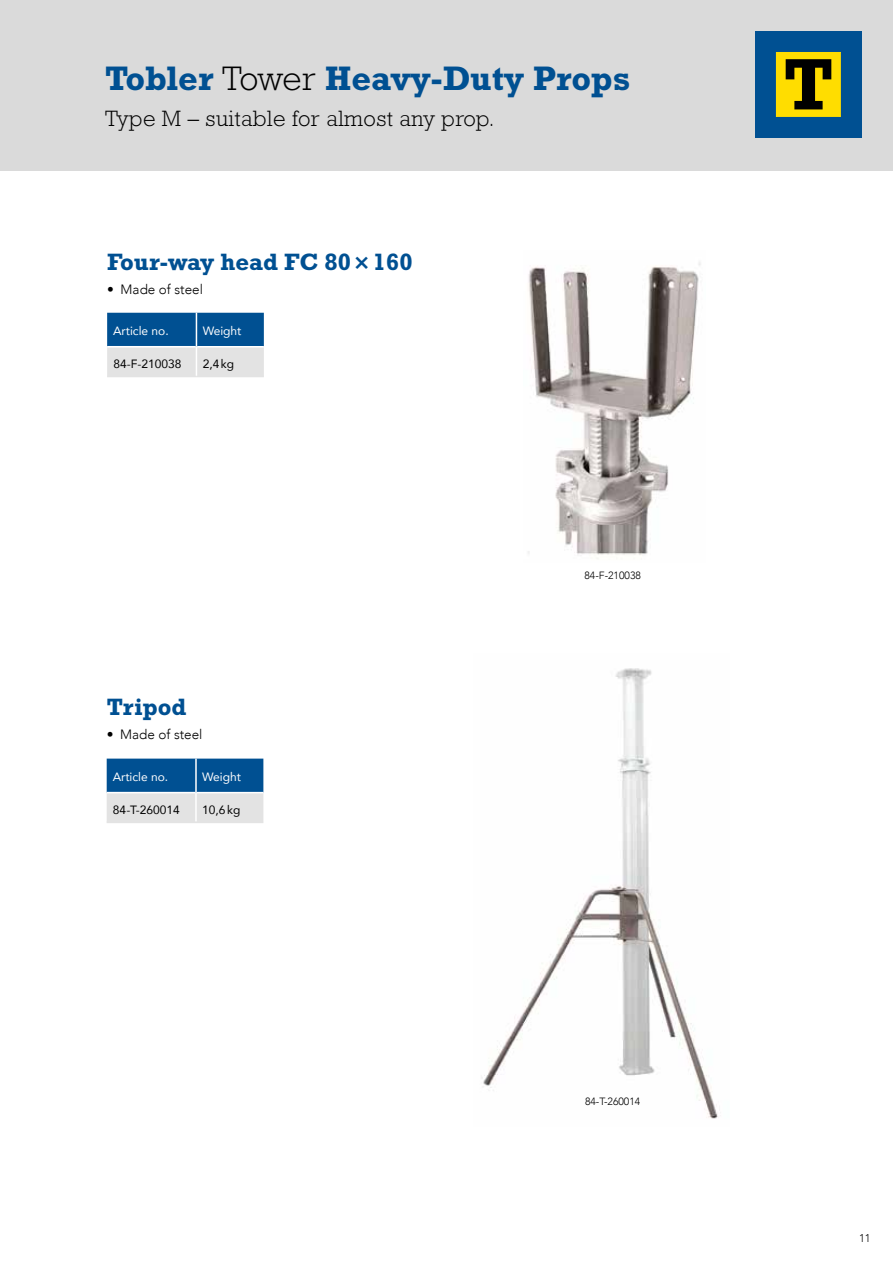
<style>
.page{position:relative;width:893px;height:1263px;background:#fff}
.page>*{position:absolute;margin:0;border:0;box-sizing:border-box;transform-origin:0 0}
.t1{font:700 34.5px "Rockwell Std";color:#005092}
.t2{font:700 24px "Rockwell Std";color:#005092}
.t3{font:300 22.5px "Rockwell Std";letter-spacing:.02em;color:#000}
.t4{font:300 13.5px "Avenir";color:#000}
.t5{font:12px "Avenir";color:#000}
.t6{font:12px "Avenir";color:#fff}
.t7{font:300 11.25px "Avenir";color:#000}
.t8{font:300 10.5px "Avenir";color:#000}
.s1{font-weight:300;color:#000}
.s2{font-family:"Avenir";font-weight:800}
</style>
<div class="page">
<div style="left:0;top:0;width:893px;height:170px;background:#dadada"></div>
<div style="left:755px;top:31px;width:107px;height:107px;background:#005092"></div>
<div style="left:776px;top:52px;width:64px;height:64px;background:#fd0"></div>
<div style="left:776px;top:52px;width:65px;height:65px;border:1px solid #fd0"></div>
<svg style="left:786px;top:59px;width:45px;height:50px"></svg>
<hr style="left:107px;top:376px;width:89px;height:1px;background:#e3e3e3">
<hr style="left:196px;top:376px;width:68px;height:1px;background:#e3e3e3">
<svg style="left:107px;top:313px;width:157px;height:63px;background:#6e97ba"></svg>
<svg style="left:107px;top:759px;width:157px;height:64px;background:#6b95b8"></svg>
<hr style="left:107px;top:792px;width:88px;height:1px;background:#fff">
<hr style="left:195px;top:759px;width:2px;height:34px;background:#fff">
<hr style="left:197px;top:792px;width:66px;height:1px;background:#fff">
<hr style="left:195px;top:793px;width:2px;height:29px;background:#fff">
<hr style="left:107px;top:822px;width:89px;height:1px;background:#e3e3e3">
<hr style="left:196px;top:822px;width:67px;height:1px;background:#e3e3e3">
<img style="left:481px;top:668px;width:237px;height:451px">
<img style="left:528px;top:262px;width:173px;height:297px">
<h1 class="t1" style="left:105px;top:58px;width:527px">Tobler <span class="s1">Tower</span> Heavy-Duty Props</h1>
<h3 class="t3" style="left:105px;top:105px;width:391px">Type M – suitable for almost any prop.</h3>
<h2 class="t2" style="left:107px;top:247px;width:307px">Four-way head FC 80<span class="s2">×</span>160</h2>
<p class="t4" style="left:107px;top:281px;width:97px">• Made of steel</p>
<p class="t6" style="left:113px;top:322px;width:57px">Article no.</p>
<p class="t6" style="left:203px;top:322px;width:40px">Weight</p>
<p class="t5" style="left:113px;top:354px;width:70px">84-F-210038</p>
<p class="t5" style="left:203px;top:354px;width:33px">2,4kg</p>
<h2 class="t2" style="left:107px;top:693px;width:81px">Tripod</h2>
<p class="t4" style="left:107px;top:727px;width:97px">• Made of steel</p>
<p class="t6" style="left:113px;top:767px;width:57px">Article no.</p>
<p class="t6" style="left:202px;top:767px;width:40px">Weight</p>
<p class="t5" style="left:113px;top:800px;width:68px">84-T-260014</p>
<p class="t5" style="left:202px;top:800px;width:40px">10,6kg</p>
<p class="t8" style="left:584px;top:569px;width:58px">84-F-210038</p>
<p class="t8" style="left:585px;top:1095px;width:57px">84-T-260014</p>
<p class="t7" style="left:859px;top:1231px;width:13px">11</p>
</div>
